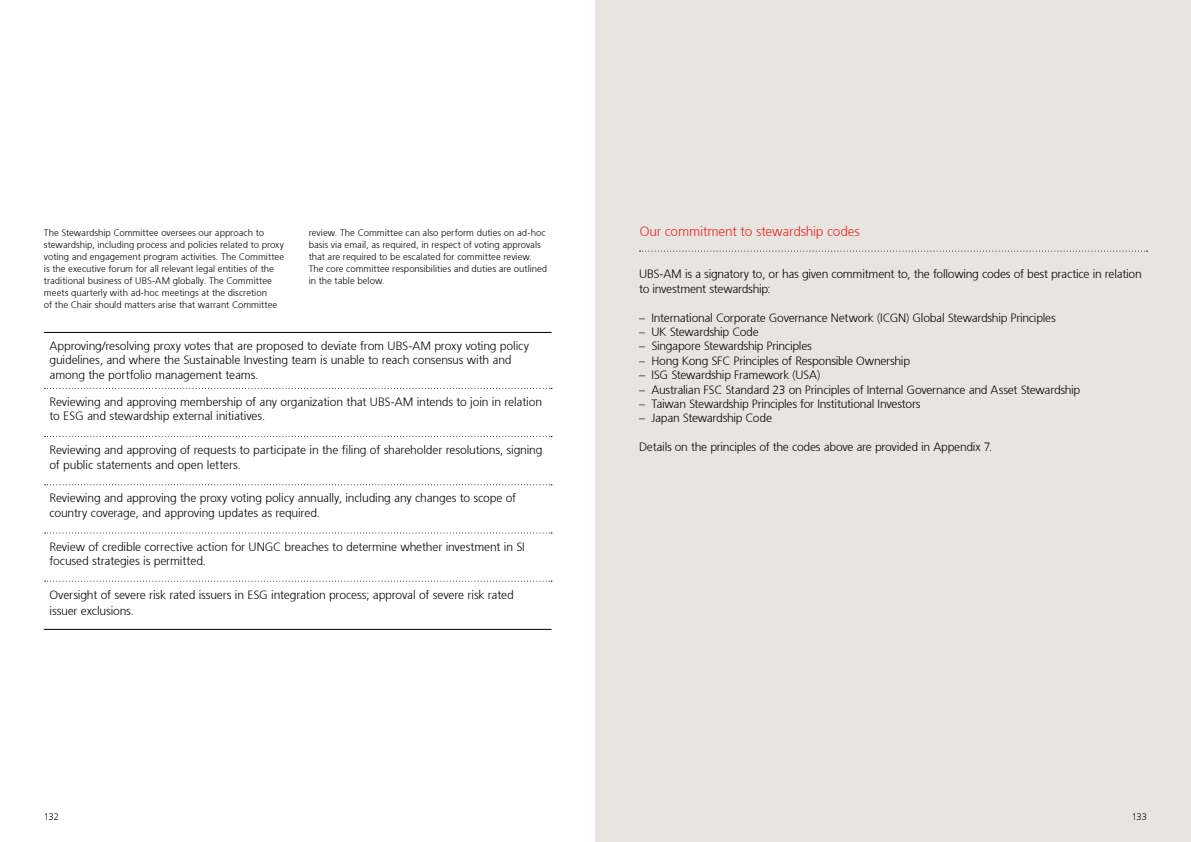
<style>
.page{position:relative;width:1191px;height:842px;background:#fff}
.page>*{position:absolute;margin:0;border:0;box-sizing:border-box;transform-origin:0 0}
.UBS_Subheadline_13_5_grid{font:300 13.5px "Frutiger 45";letter-spacing:-.015em;color:#ed1d24}
.UBS_Table_headline_13_5{font:300 12px/14.4px "Frutiger 45";letter-spacing:-.01em;color:#000}
.UBS_Lead_13_5{font:300 12px/14.4px "Frutiger 45";letter-spacing:-.02em;color:#000}
.UBS_Copy_text_9_5_grid{font:300 9.5px/12px "Frutiger 45";color:#000}
.UBS_Page_number_right_9_5{font:300 9.5px "Frutiger 45";color:#000}
.s1{color:#fff}
</style>
<div class="page">
<div style="left:595px;top:0;width:596px;height:842px;background:#e7e5df"></div>
<hr style="left:44px;top:629px;width:507px;height:1px;background:#000">
<svg style="left:45px;top:388px;width:507px;height:1px"></svg>
<svg style="left:45px;top:436px;width:507px;height:1px"></svg>
<svg style="left:45px;top:484px;width:507px;height:1px"></svg>
<svg style="left:45px;top:532px;width:507px;height:1px"></svg>
<svg style="left:45px;top:581px;width:507px;height:1px"></svg>
<hr style="left:44px;top:332px;width:507px;height:1px;background:#000">
<svg style="left:639px;top:251px;width:508px;height:1px"></svg>
<p class="UBS_Copy_text_9_5_grid" style="left:44px;top:227px;width:242px">The Stewardship Committee oversees our approach to stewardship, including process and policies related to proxy voting and engagement program activities. The Committee is the executive forum for all relevant legal entities of the traditional business of UBS-AM globally. The Committee meets quarterly with ad-hoc meetings at the discretion<br>of the Chair should matters arise that warrant Committee</p>
<p class="UBS_Copy_text_9_5_grid" style="left:309px;top:227px;width:238px">review. The Committee can also perform duties on ad-hoc basis via email, as required, in respect of voting approvals that are required to be escalated for committee review.</p>
<p class="UBS_Copy_text_9_5_grid" style="left:309px;top:263px;width:240px">The core committee responsibilities and duties are outlined in the table below.</p>
<p class="UBS_Table_headline_13_5" style="left:49px;top:339px;width:481px">Approving/resolving proxy votes that are proposed to deviate from UBS-AM proxy voting policy guidelines, and where the Sustainable Investing team is unable to reach consensus with and among the portfolio management teams.</p>
<p class="UBS_Table_headline_13_5" style="left:49px;top:395px;width:494px">Reviewing and approving membership of any organization that UBS-AM intends to join in relation to ESG and stewardship external initiatives.</p>
<p class="UBS_Table_headline_13_5" style="left:49px;top:443px;width:494px">Reviewing and approving of requests to participate in the filing of shareholder resolutions, signing of public statements and open letters.</p>
<p class="UBS_Table_headline_13_5" style="left:49px;top:491px;width:468px">Reviewing and approving the proxy voting policy annually, including any changes to scope of country coverage, and approving updates as required.<span class="s1">.</span></p>
<p class="UBS_Table_headline_13_5" style="left:49px;top:539px;width:477px">Review of credible corrective action for UNGC breaches to determine whether investment in SI focused strategies is permitted.</p>
<p class="UBS_Table_headline_13_5" style="left:49px;top:587px;width:466px;line-height:16px">Oversight of severe risk rated issuers in ESG integration process; approval of severe risk rated issuer exclusions.</p>
<p class="UBS_Subheadline_13_5_grid" style="left:639px;top:224px;width:222px">Our commitment to stewardship codes</p>
<p class="UBS_Lead_13_5" style="left:639px;top:267px;width:504px">UBS-AM is a signatory to, or has given commitment to, the following codes of best practice in relation to investment stewardship:</p>
<p class="UBS_Lead_13_5" style="left:639px;top:310px;width:418px">– International Corporate Governance Network (ICGN) Global Stewardship Principles</p>
<p class="UBS_Lead_13_5" style="left:639px;top:325px;width:121px">– UK Stewardship Code</p>
<p class="UBS_Lead_13_5" style="left:639px;top:339px;width:174px">– Singapore Stewardship Principles</p>
<p class="UBS_Lead_13_5" style="left:639px;top:353px;width:272px">– Hong Kong SFC Principles of Responsible Ownership</p>
<p class="UBS_Lead_13_5" style="left:639px;top:368px;width:183px">– ISG Stewardship Framework (USA)</p>
<p class="UBS_Lead_13_5" style="left:639px;top:382px;width:443px">– Australian FSC Standard 23 on Principles of Internal Governance and Asset Stewardship</p>
<p class="UBS_Lead_13_5" style="left:639px;top:397px;width:283px">– Taiwan Stewardship Principles for Institutional Investors</p>
<p class="UBS_Lead_13_5" style="left:639px;top:411px;width:134px">– Japan Stewardship Code</p>
<p class="UBS_Lead_13_5" style="left:639px;top:440px;width:355px">Details on the principles of the codes above are provided in Appendix 7.</p>
<p class="UBS_Copy_text_9_5_grid" style="left:44px;top:811px;width:17px">132</p>
<p class="UBS_Page_number_right_9_5" style="left:1131px;top:811px;width:17px">133</p>
</div>
